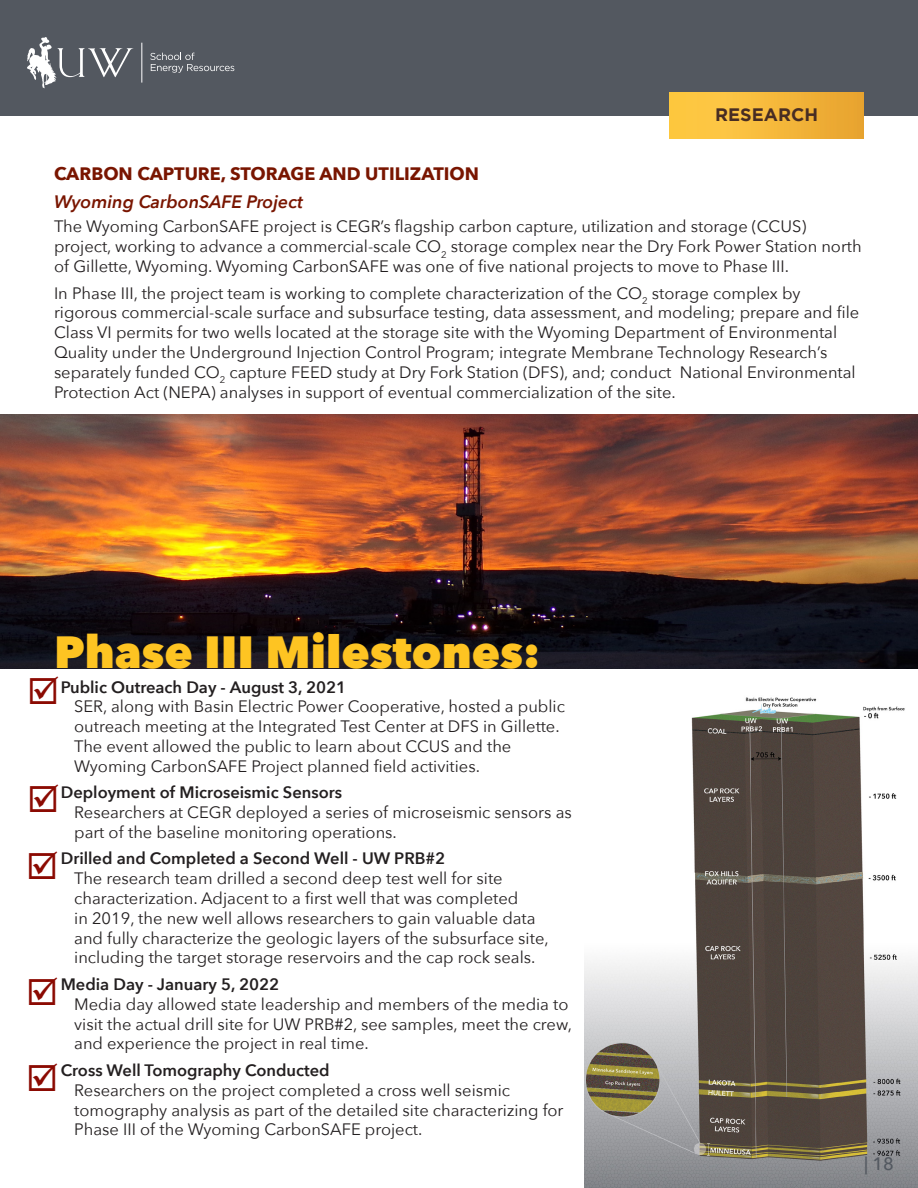
<style>
.page{position:relative;width:918px;height:1188px;background:#fff}
.page>*{position:absolute;margin:0;border:0;box-sizing:border-box;transform-origin:0 0}
.t1{font:800 45px "Avenir Next";color:#fec422}
.t2{font:700 18px "Avenir Next";color:#791500}
.t3{font:italic 600 18px "Avenir Next";color:#791500}
.t4{font:700 18px "Gotham";color:#482d23}
.t5{font:500 18px "Avenir Next";color:#535860}
.t6{font:16.5px/19.8px "Avenir Next";color:#231f20}
.t7{font:600 16.5px "Avenir Next";color:#231f20}
</style>
<div class="page">
<div style="left:0;top:0;width:918px;height:116px;background:#535860"></div>
<svg style="left:27px;top:37px;width:106px;height:51px"></svg>
<hr style="left:142px;top:43px;width:1px;height:40px;background:#fff">
<svg style="left:150px;top:53px;width:84px;height:20px"></svg>
<img style="left:669px;top:93px;width:195px;height:45px">
<img style="left:584px;top:697px;width:334px;height:491px">
<img style="left:0;top:415px;width:918px;height:254px">
<p class="t4" style="left:715px;top:104px;width:104px">RESEARCH</p>
<p class="t2" style="left:54px;top:158px;width:427px">CARBON CAPTURE, STORAGE AND UTILIZATION</p>
<p class="t3" style="left:54px;top:187px;width:251px">Wyoming CarbonSAFE Project</p>
<p class="t6" style="left:54px;top:216px;width:809px">The Wyoming CarbonSAFE project is CEGR’s flagship carbon capture, utilization and storage (CCUS) project, working to advance a commercial-scale CO<sub>2</sub> storage complex near the Dry Fork Power Station north of Gillette, Wyoming. Wyoming CarbonSAFE was one of five national projects to move to Phase III.</p>
<p class="t6" style="left:54px;top:282px;width:807px">In Phase III, the project team is working to complete characterization of the CO<sub>2</sub> storage complex by rigorous commercial-scale surface and subsurface testing, data assessment, and modeling; prepare and file Class VI permits for two wells located at the storage site with the Wyoming Department of Environmental Quality under the Underground Injection Control Program; integrate Membrane Technology Research’s separately funded CO<sub>2</sub> capture FEED study at Dry Fork Station (DFS), and; conduct National Environmental Protection Act (NEPA) analyses in support of eventual commercialization of the site.</p>
<p class="t1" style="left:54px;top:624px;width:488px">Phase III Milestones:</p>
<p class="t7" style="left:61px;top:673px;width:287px">Public Outreach Day - August 3, 2021</p>
<p class="t6" style="left:74px;top:696px;width:492px">SER, along with Basin Electric Power Cooperative, hosted a public outreach meeting at the Integrated Test Center at DFS in Gillette.<br>The event allowed the public to learn about CCUS and the Wyoming CarbonSAFE Project planned field activities.</p>
<p class="t7" style="left:61px;top:778px;width:283px">Deployment of Microseismic Sensors</p>
<p class="t6" style="left:74px;top:802px;width:499px">Researchers at CEGR deployed a series of microseismic sensors as part of the baseline monitoring operations.</p>
<p class="t7" style="left:61px;top:845px;width:386px">Drilled and Completed a Second Well - UW PRB#2</p>
<p class="t6" style="left:74px;top:868px;width:476px">The research team drilled a second deep test well for site characterization. Adjacent to a first well that was completed<br>in 2019, the new well allows researchers to gain valuable data and fully characterize the geologic layers of the subsurface site, including the target storage reservoirs and the cap rock seals.</p>
<p class="t7" style="left:61px;top:970px;width:220px">Media Day - January 5, 2022</p>
<p class="t6" style="left:74px;top:993px;width:499px">Media day allowed state leadership and members of the media to visit the actual drill site for UW PRB#2, see samples, meet the crew, and experience the project in real time.</p>
<p class="t7" style="left:61px;top:1056px;width:271px">Cross Well Tomography Conducted</p>
<p class="t6" style="left:74px;top:1079px;width:491px">Researchers on the project completed a cross well seismic tomography analysis as part of the detailed site characterizing for<br>Phase III of the Wyoming CarbonSAFE project.</p>
<p class="t5" style="left:864px;top:1149px;width:31px">| 18</p>
</div>
